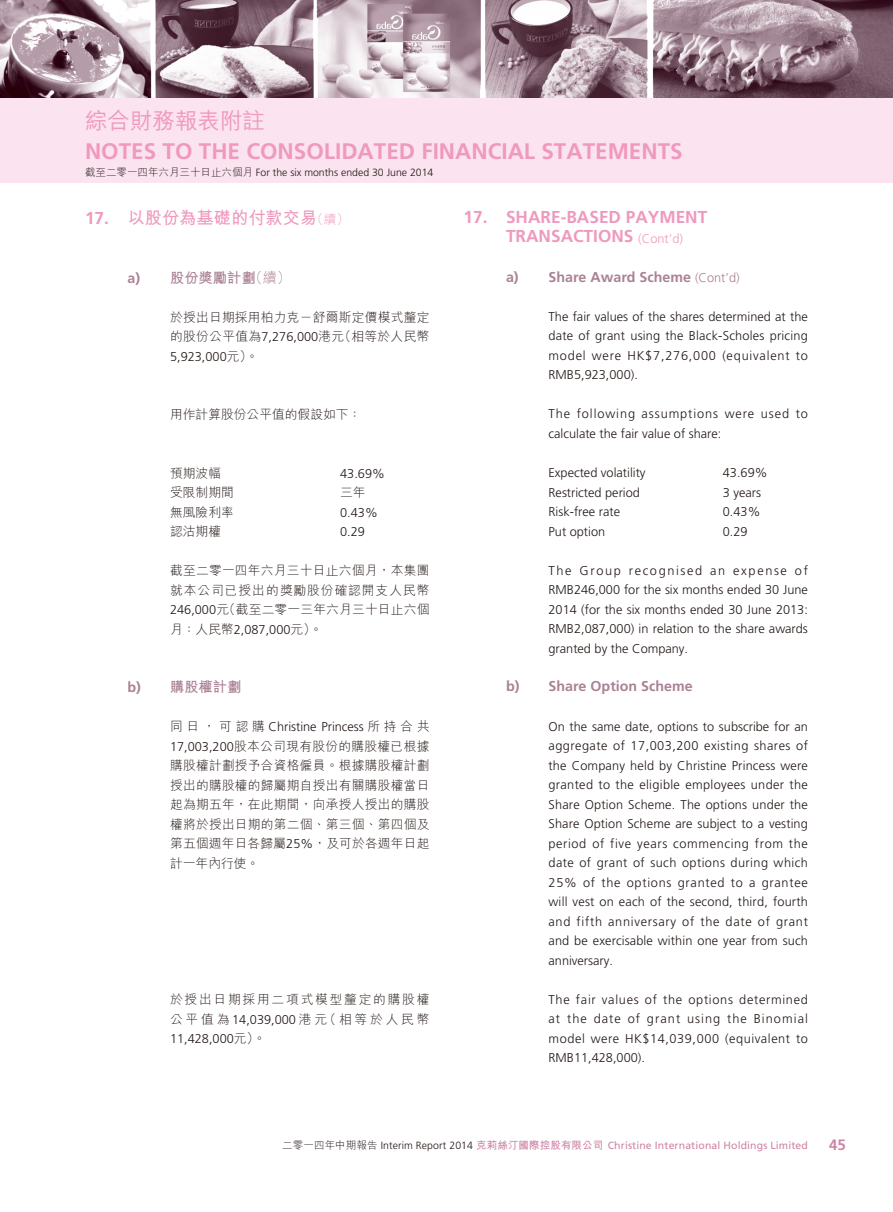
<style>
.page{position:relative;width:893px;height:1212px;background:#fff}
.page>*{position:absolute;margin:0;border:0;box-sizing:border-box;transform-origin:0 0}
.t1{font:700 22.5px "Frutiger LT Std";color:#ef99bf}
.t2{font:22.5px "M Hei HK Medium E Ten B5 H";color:#ef99bf}
.t3{font:700 17.25px/19.5px "Frutiger LT Std";color:#ef99bf}
.t4{font:17.25px "M Hei HK Bold E Ten B5 H";color:#ef99bf}
.t5{font:700 15px "Frutiger LT Std";color:#cf84a6}
.t6{font:700 14.25px "Frutiger LT Std";color:#aa8195}
.t7{font:14.25px "M Hei HK Bold E Ten B5 H";color:#aa8195}
.t8{font:300 12.75px/19.5px "Frutiger LT Std";color:#231916;text-align:justify}
.t9{font:12.75px/19.5px "M Hei HK Light E Ten B5 H";letter-spacing:.02em;color:#231916;text-align:justify}
.t10{font:300 12.75px/19.5px "Frutiger LT Std";letter-spacing:.07em;color:#231916}
.t11{font:12.75px/19.5px "M Hei HK Light E Ten B5 H";letter-spacing:.14em;color:#231916}
.t12{font:12.75px "M Hei HK Light E Ten B5 H";color:#231916}
.t13{font:10.5px "Frutiger LT Std";letter-spacing:.01em;color:#cf84a6}
.t14{font:300 10.5px "Frutiger LT Std";color:#231916}
.s1{font-family:"M Hei HK Light E Ten B5 H";font-weight:400}
.s2{font-family:"Frutiger LT Std";font-weight:700}
.s3{font-family:"M Hei HK Light E Ten B5 H";font-size:12.75px}
.s4{font-weight:300;font-size:12.75px}
.s5{font-family:"M Hei HK Light E Ten B5 H"}
.s6{font-family:"Frutiger LT Std";font-weight:300}
.s7{font-family:"M Hei HK Light E Ten B5 H";color:#231916}
.s8{font-weight:300;color:#231916}
.s9{font-family:"M Hei HK Bold E Ten B5 H"}
</style>
<div class="page">
<img style="left:0;top:0;width:893px;height:98px">
<div style="left:0;top:98px;width:893px;height:85px;background:#fbe4ef"></div>
<h1 class="t2" style="left:85px;top:112px;width:181px">綜合財務報表附註</h1>
<h1 class="t1" style="left:85px;top:140px;width:599px">NOTES TO THE CONSOLIDATED FINANCIAL STATEMENTS</h1>
<p class="t14" style="left:85px;top:167px;width:350px"><span class="s1">截至二零一四年六月三十日止六個月</span> For the six months ended 30 June 2014</p>
<h2 class="t4" style="left:85px;top:211px;width:266px"><span class="s2">17.</span> 以股份為基礎的付款交易<span class="s3">（續）</span></h2>
<h2 class="t3" style="left:506px;top:208px;width:203px;text-indent:-43px">17. SHARE-BASED PAYMENT<br>TRANSACTIONS <span class="s4">(Cont’d)</span></h2>
<p class="t6" style="left:506px;top:270px;width:235px">a) Share Award Scheme <span class="s4">(Cont’d)</span></p>
<p class="t8" style="left:549px;top:307px;width:261px">The fair values of the shares determined at the date of grant using the Black-Scholes pricing model were HK$7,276,000 (equivalent to RMB5,923,000).</p>
<p class="t10" style="left:549px;top:405px;width:261px">The following assumptions were used to calculate the fair value of share:</p>
<p class="t8" style="left:549px;top:463px;width:99px">Expected volatility</p>
<p class="t8" style="left:723px;top:463px;width:46px">43.69%</p>
<p class="t8" style="left:549px;top:483px;width:93px">Restricted period</p>
<p class="t8" style="left:723px;top:483px;width:40px">3 years</p>
<p class="t8" style="left:549px;top:502px;width:73px">Risk-free rate</p>
<p class="t8" style="left:723px;top:502px;width:39px">0.43%</p>
<p class="t8" style="left:549px;top:522px;width:58px">Put option</p>
<p class="t8" style="left:723px;top:522px;width:26px">0.29</p>
<p class="t8" style="left:549px;top:561px;width:261px">The Group recognised an expense of RMB246,000 for the six months ended 30 June 2014 (for the six months ended 30 June 2013:<br>RMB2,087,000) in relation to the share awards granted by the Company.</p>
<p class="t6" style="left:506px;top:679px;width:188px">b) Share Option Scheme</p>
<p class="t8" style="left:549px;top:717px;width:261px">On the same date, options to subscribe for an aggregate of 17,003,200 existing shares of the Company held by Christine Princess were granted to the eligible employees under the Share Option Scheme. The options under the Share Option Scheme are subject to a vesting period of five years commencing from the date of grant of such options during which 25% of the options granted to a grantee will vest on each of the second, third, fourth and fifth anniversary of the date of grant and be exercisable within one year from such anniversary.</p>
<p class="t8" style="left:549px;top:990px;width:261px">The fair values of the options determined at the date of grant using the Binomial model were HK$14,039,000 (equivalent to RMB11,428,000).</p>
<p class="t7" style="left:128px;top:272px;width:165px"><span class="s2">a)</span> 股份獎勵計劃<span class="s5">（續）</span></p>
<p class="t9" style="left:170px;top:309px;width:261px">於授出日期採用柏力克－舒爾斯定價模式釐定的股份公平值為<span class="s6">7,276,000</span>港元（相等於人民幣</p>
<p class="t8" style="left:170px;top:347px;width:90px">5,923,000<span class="s1">元）。</span></p>
<p class="t12" style="left:170px;top:410px;width:193px">用作計算股份公平值的假設如下：</p>
<p class="t9" style="left:170px;top:465px;width:52px">預期波幅</p>
<p class="t8" style="left:340px;top:464px;width:46px">43.69%</p>
<p class="t9" style="left:170px;top:485px;width:65px">受限制期間</p>
<p class="t9" style="left:340px;top:485px;width:27px">三年</p>
<p class="t9" style="left:170px;top:504px;width:65px">無風險利率</p>
<p class="t8" style="left:340px;top:503px;width:39px">0.43%</p>
<p class="t9" style="left:170px;top:524px;width:52px">認沽期權</p>
<p class="t8" style="left:340px;top:523px;width:26px">0.29</p>
<p class="t9" style="left:170px;top:563px;width:261px">截至二零一四年六月三十日止六個月，本集團就本公司已授出的獎勵股份確認開支人民幣<span class="s6">246,000</span>元（截至二零一三年六月三十日止六個</p>
<p class="t8" style="left:170px;top:620px;width:154px"><span class="s1">月：人民幣</span>2,087,000<span class="s1">元）。</span></p>
<p class="t7" style="left:128px;top:681px;width:115px"><span class="s2">b)</span> 購股權計劃</p>
<p class="t8" style="left:170px;top:718px;width:261px"><span class="s1">同日，可認購</span> Christine Princess <span class="s1">所持合共</span></p>
<p class="t9" style="left:170px;top:738px;width:261px"><span class="s6">17,003,200</span>股本公司現有股份的購股權已根據購股權計劃授予合資格僱員。根據購股權計劃授出的購股權的歸屬期自授出有關購股權當日起為期五年，在此期間，向承授人授出的購股權將於授出日期的第二個、第三個、第四個及第五個週年日各歸屬<span class="s6">25%</span>，及可於各週年日起計一年內行使。</p>
<p class="t11" style="left:170px;top:992px;width:261px">於授出日期採用二項式模型釐定的購股權公平值為<span class="s6">14,039,000</span>港元（相等於人民幣</p>
<p class="t8" style="left:170px;top:1030px;width:97px">11,428,000<span class="s1">元）。</span></p>
<p class="t13" style="left:282px;top:1140px;width:527px"><span class="s7">二零一四年中期報告</span> <span class="s8">Interim Report 2014</span> <span class="s9">克莉絲汀國際控股有限公司</span> Christine International Holdings Limited</p>
<p class="t5" style="left:829px;top:1137px;width:18px">45</p>
</div>
